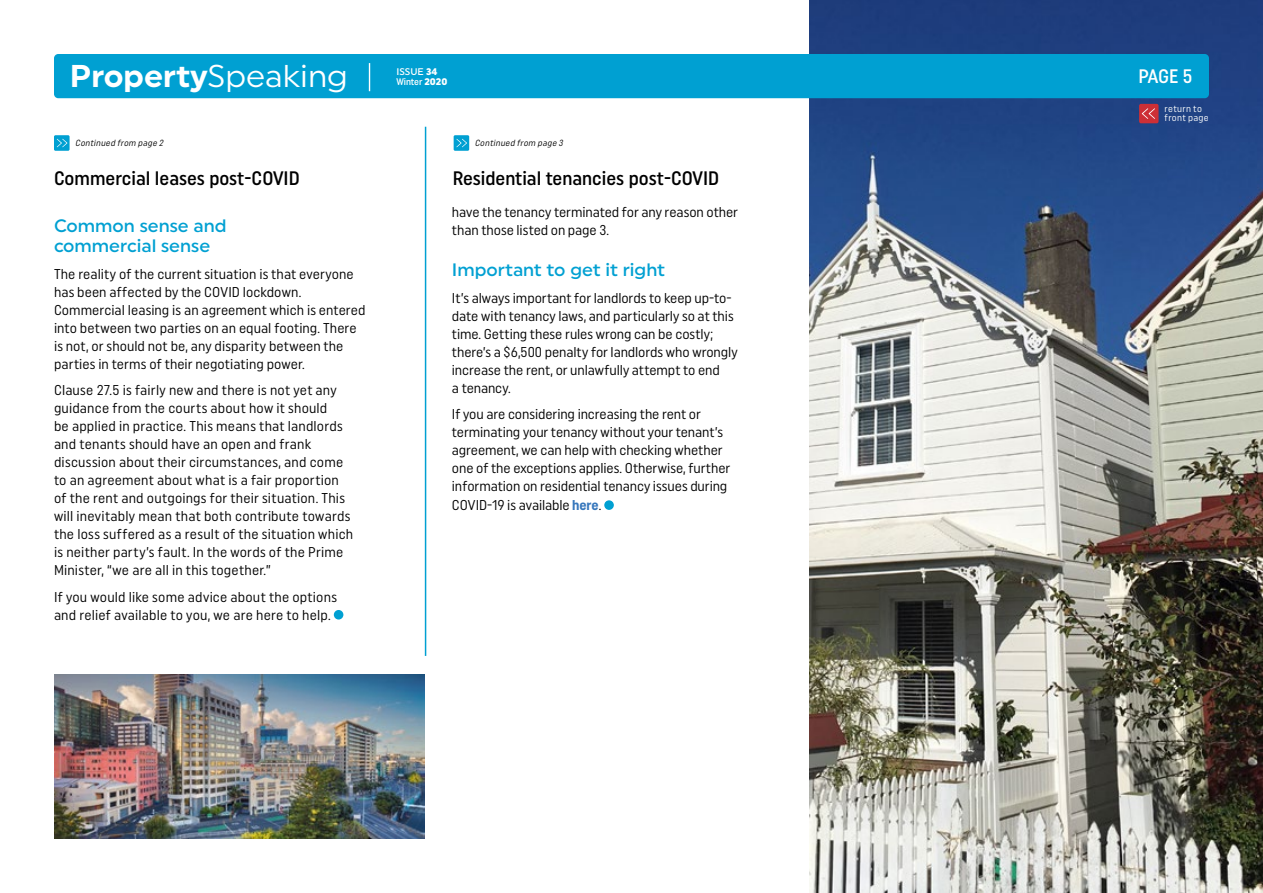
<style>
.page{position:relative;width:1263px;height:893px;background:#fff}
.page>*{position:absolute;margin:0;border:0;box-sizing:border-box;transform-origin:0 0}
.t1{font:700 31.5px "Uniform";color:#fff}
.t2{font:500 19.5px "Uniform Condensed";color:#000}
.t3{font:500 19.5px "Uniform Condensed";color:#fff}
.t4{font:500 18px/19.5px "Uniform";color:#00a0d2}
.t5{font:14.25px/18px "Uniform Condensed";letter-spacing:.005em;color:#000}
.t6{font:9.6px/9px "Uniform Condensed";letter-spacing:.03em;color:#fff}
.t7{font:500 9.6px "Uniform Condensed";color:#fff}
.t8{font:500 9.6px "Uniform";color:#fff}
.t9{font:italic 8.85px "Uniform Condensed";color:#000}
.s1{font-weight:400}
.s2{font-weight:900}
.s3{font-family:"Uniform";font-weight:900}
.s4{font-weight:700;color:#3777bc}
</style>
<div class="page">
<img style="left:809px;top:0;width:454px;height:893px">
<div style="left:54px;top:54px;width:1155px;height:44px;background:#00a0d2;border-radius:4px"></div>
<div style="left:1139px;top:104px;width:19px;height:19px;background:#cd2f36;border-radius:2px"></div>
<svg style="left:1142px;top:108px;width:13px;height:11px"></svg>
<svg style="left:369px;top:63px;width:1px;height:28px"></svg>
<div style="left:334px;top:610px;width:9px;height:9px;background:#00a0d2;border-radius:50%"></div>
<div style="left:54px;top:135px;width:16px;height:16px;background:#00a0d2"></div>
<svg style="left:57px;top:139px;width:10px;height:8px"></svg>
<div style="left:454px;top:135px;width:15px;height:16px;background:#00a0d2"></div>
<svg style="left:456px;top:139px;width:11px;height:8px"></svg>
<hr style="left:425px;top:127px;width:1px;height:529px;background:#00a0d2">
<div style="left:604px;top:500px;width:10px;height:10px;background:#00a0d2;border-radius:50%"></div>
<img style="left:54px;top:674px;width:371px;height:165px">
<h1 class="t1" style="left:70px;top:57px;width:280px">Property<span class="s1">Speaking</span></h1>
<p class="t8" style="left:396px;top:65px;width:43px">ISSUE <span class="s2">34</span></p>
<p class="t7" style="left:396px;top:76px;width:53px">Winter <span class="s3">2020</span></p>
<p class="t9" style="left:75px;top:138px;width:92px">Continued from page 2</p>
<p class="t9" style="left:475px;top:138px;width:92px">Continued from page 3</p>
<h2 class="t2" style="left:453px;top:166px;width:268px">Residential tenancies post-COVID</h2>
<p class="t5" style="left:452px;top:203px;width:288px">have the tenancy terminated for any reason other than those listed on page 3.</p>
<p class="t4" style="left:452px;top:260px;width:215px">Important to get it right</p>
<p class="t5" style="left:452px;top:288px;width:287px">It’s always important for landlords to keep up-to&shy;date with tenancy laws, and particularly so at this time. Getting these rules wrong can be costly; there’s a $6,500 penalty for landlords who wrongly increase the rent, or unlawfully attempt to end<br>a tenancy.</p>
<p class="t5" style="left:452px;top:405px;width:280px">If you are considering increasing the rent or terminating your tenancy without your tenant’s agreement, we can help with checking whether one of the exceptions applies. Otherwise, further information on residential tenancy issues during COVID-19 is available <span class="s4">here</span>.</p>
<h2 class="t2" style="left:54px;top:166px;width:247px">Commercial leases post-COVID</h2>
<p class="t4" style="left:54px;top:216px;width:174px">Common sense and commercial sense</p>
<p class="t5" style="left:54px;top:264px;width:313px">The reality of the current situation is that everyone has been affected by the COVID lockdown.<br>Commercial leasing is an agreement which is entered into between two parties on an equal footing. There is not, or should not be, any disparity between the parties in terms of their negotiating power.</p>
<p class="t5" style="left:54px;top:381px;width:301px">Clause 27.5 is fairly new and there is not yet any guidance from the courts about how it should<br>be applied in practice. This means that landlords and tenants should have an open and frank discussion about their circumstances, and come to an agreement about what is a fair proportion of the rent and outgoings for their situation. This will inevitably mean that both contribute towards the loss suffered as a result of the situation which is neither party’s fault. In the words of the Prime Minister, “we are all in this together.”</p>
<p class="t5" style="left:54px;top:587px;width:285px">If you would like some advice about the options and relief available to you, we are here to help.</p>
<h2 class="t3" style="left:1138px;top:64px;width:55px">PAGE 5</h2>
<p class="t6" style="left:1164px;top:104px;width:46px">return to front page</p>
</div>
